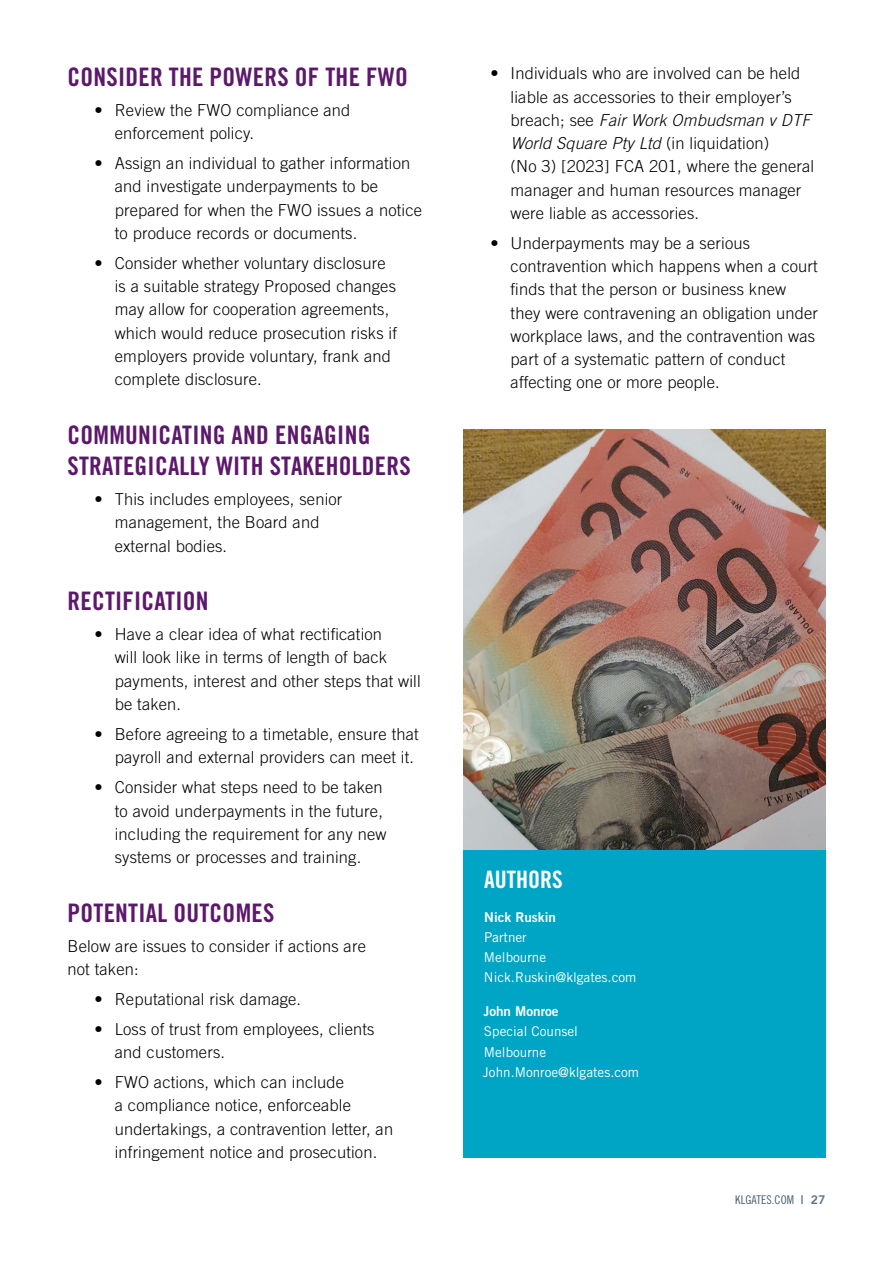
<style>
.page{position:relative;width:893px;height:1263px;background:#fff}
.page>*{position:absolute;margin:0;border:0;box-sizing:border-box;transform-origin:0 0}
.t1{font:25.5px/31.5px "Trade Gothic LT Std Bd Cn 20";letter-spacing:.01em;color:#5c186a}
.t2{font:24px "Trade Gothic LT Std Bd Cn 20";color:#fff}
.t3{font:300 16.5px/23.2px "Trade Gothic LT Std";letter-spacing:.01em;color:#000}
.t4{font:13.5px/20.2px "Trade Gothic LT Std";color:#fff}
.t5{font:13.5px "Trade Gothic LT Std Bd 2";color:#fff}
.t6{font:12px "Trade Gothic LT Std Cn 18";letter-spacing:.005em;color:#465d6c}
.s1{font-style:italic}
.s2{font-family:"Trade Gothic LT Std Bd 2";color:#617483}
</style>
<div class="page">
<img style="left:463px;top:429px;width:362px;height:421px">
<div style="left:463px;top:850px;width:362px;height:308px;background:#00a4c4"></div>
<h1 class="t1" style="left:68px;top:61px;width:342px">CONSIDER THE POWERS OF THE FWO</h1>
<p class="t3" style="left:115px;top:98px;width:237px;text-indent:-20px">• Review the FWO compliance and enforcement policy.</p>
<p class="t3" style="left:115px;top:151px;width:309px;text-indent:-20px">• Assign an individual to gather information and investigate underpayments to be prepared for when the FWO issues a notice to produce records or documents.</p>
<p class="t3" style="left:115px;top:251px;width:284px;text-indent:-20px">• Consider whether voluntary disclosure is a suitable strategy Proposed changes may allow for cooperation agreements, which would reduce prosecution risks if employers provide voluntary, frank and complete disclosure.</p>
<h1 class="t1" style="left:68px;top:419px;width:345px">COMMUNICATING AND ENGAGING<br>STRATEGICALLY WITH STAKEHOLDERS</h1>
<p class="t3" style="left:115px;top:487px;width:229px;text-indent:-20px">• This includes employees, senior management, the Board and external bodies.</p>
<h1 class="t1" style="left:68px;top:585px;width:142px">RECTIFICATION</h1>
<p class="t3" style="left:115px;top:622px;width:307px;text-indent:-20px">• Have a clear idea of what rectification<br>will look like in terms of length of back payments, interest and other steps that will be taken.</p>
<p class="t3" style="left:94px;top:722px;width:326px;text-align:right">• Before agreeing to a timetable, ensure that payroll and external providers can meet it.</p>
<p class="t3" style="left:115px;top:775px;width:273px;text-indent:-20px">• Consider what steps need to be taken to avoid underpayments in the future, including the requirement for any new systems or processes and training.</p>
<h1 class="t1" style="left:68px;top:896px;width:208px">POTENTIAL OUTCOMES</h1>
<p class="t3" style="left:68px;top:934px;width:300px">Below are issues to consider if actions are not taken:</p>
<p class="t3" style="left:94px;top:987px;width:208px">• Reputational risk damage.</p>
<p class="t3" style="left:115px;top:1017px;width:261px;text-indent:-20px">• Loss of trust from employees, clients and customers.</p>
<p class="t3" style="left:115px;top:1070px;width:280px;text-indent:-20px">• FWO actions, which can include<br>a compliance notice, enforceable undertakings, a contravention letter, an infringement notice and prosecution.</p>
<p class="t3" style="left:511px;top:62px;width:305px;text-indent:-20px">• Individuals who are involved can be held liable as accessories to their employer’s breach; see <span class="s1">Fair Work Ombudsman v DTF World Square Pty Ltd</span> (in liquidation)<br>(No 3) [2023] FCA 201, where the general manager and human resources manager were liable as accessories.</p>
<p class="t3" style="left:511px;top:231px;width:309px;text-indent:-20px">• Underpayments may be a serious contravention which happens when a court finds that the person or business knew they were contravening an obligation under workplace laws, and the contravention was part of a systematic pattern of conduct affecting one or more people.</p>
<h2 class="t2" style="left:484px;top:865px;width:80px">AUTHORS</h2>
<p class="t5" style="left:484px;top:908px;width:73px">Nick Ruskin</p>
<p class="t4" style="left:484px;top:927px;width:154px">Partner<br>Melbourne<br>Nick.Ruskin@klgates.com</p>
<p class="t5" style="left:483px;top:1003px;width:77px">John Monroe</p>
<p class="t4" style="left:483px;top:1021px;width:158px">Special Counsel<br>Melbourne<br>John.Monroe@klgates.com</p>
<p class="t6" style="left:735px;top:1193px;width:92px">KLGATES.COM <span class="s2">| 27</span></p>
</div>
